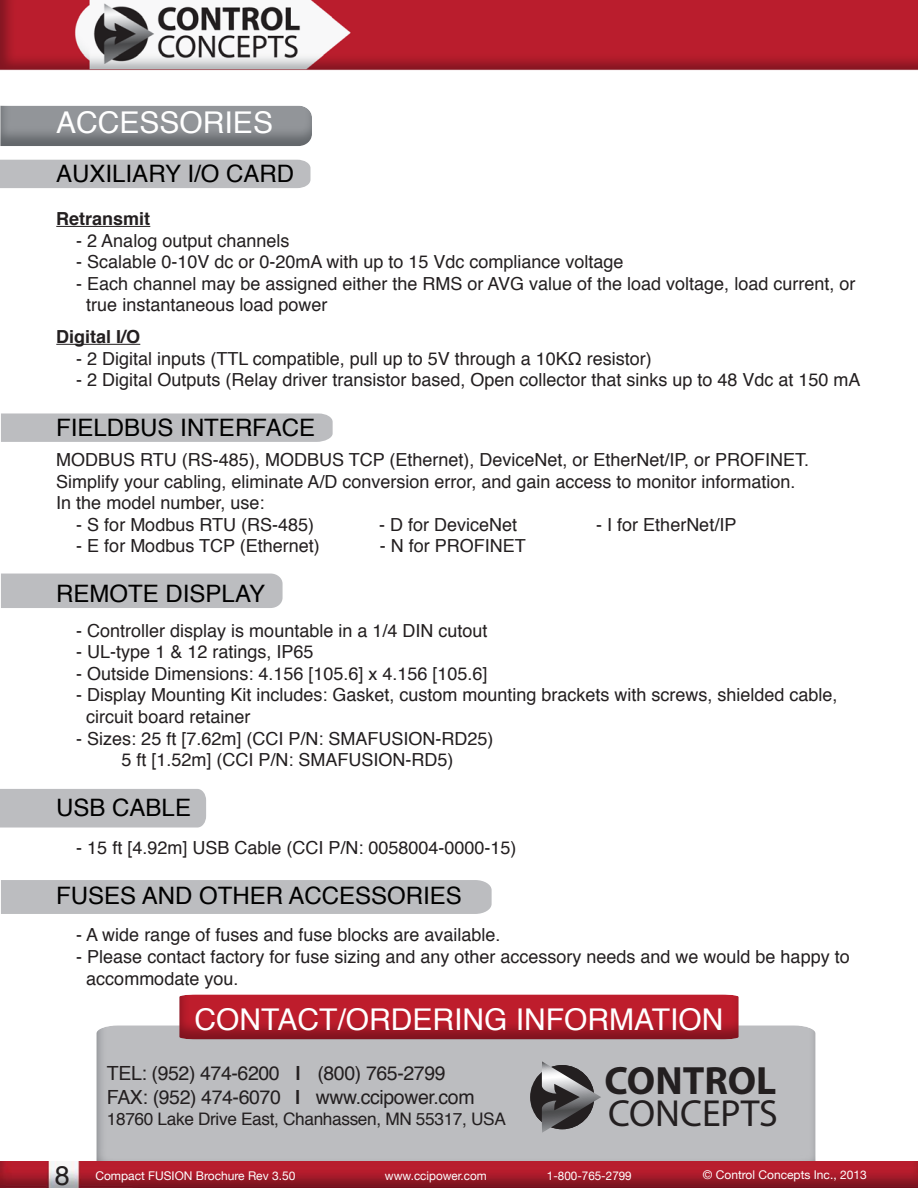
<style>
.page{position:relative;width:918px;height:1188px;background:#fff}
.page>*{position:absolute;margin:0;border:0;box-sizing:border-box;transform-origin:0 0}
.t1{font:700 39.6px "Myriad Pro";color:#231f20}
.t2{font:37.8px "Myriad Pro";color:#231f20}
.t3{font:30px "Helvetica";color:#fff}
.t4{font:27px "Helvetica";color:#231f20}
.t5{font:24px "Helvetica";color:#000}
.t6{font:19.5px/23.4px "Helvetica";letter-spacing:-.02em;color:#231f20}
.t7{font:18px/21.6px "Helvetica";color:#231f20}
.t8{font:700 18px "Helvetica";color:#231f20}
.t9{font:17.25px "Helvetica";letter-spacing:-.02em;color:#231f20}
.t10{font:12px "Helvetica Neue";color:#fff}
.s1{font-weight:700}
</style>
<div class="page">
<img style="left:0;top:0;width:918px;height:71px">
<div style="left:94px;top:1022px;width:723px;height:155px;background:#bcbdc0"></div>
<img style="left:0;top:1162px;width:918px;height:26px">
<div style="left:176px;top:992px;width:563px;height:48px;background:#929599;opacity:.75"></div>
<div style="left:530px;top:1065px;width:64px;height:64px;background:#231f20;border-radius:50%"></div>
<img style="left:536px;top:1072px;width:6px;height:51px">
<svg style="left:542px;top:1061px;width:59px;height:72px"></svg>
<div style="left:1px;top:574px;width:282px;height:34px;background:#bcbdc0"></div>
<div style="left:1px;top:880px;width:491px;height:34px;background:#bcbdc0"></div>
<div style="left:0;top:789px;width:206px;height:39px;background:#bcbdc0"></div>
<div style="left:0;top:104px;width:313px;height:42px;background:#929599;opacity:.75"></div>
<div style="left:0;top:160px;width:310px;height:28px;background:#bcbdc0"></div>
<div style="left:1px;top:413px;width:332px;height:29px;background:#bcbdc0"></div>
<hr style="left:56px;top:226px;width:94px;height:1px;background:#231f20">
<hr style="left:56px;top:344px;width:84px;height:1px;background:#231f20">
<h3 class="t3" style="left:56px;top:99px;width:218px">ACCESSORIES</h3>
<h3 class="t5" style="left:56px;top:156px;width:239px">AUXILIARY I/O CARD</h3>
<p class="t8" style="left:56px;top:204px;width:96px">Retransmit</p>
<p class="t7" style="left:76px;top:230px;width:215px">- 2 Analog output channels</p>
<p class="t7" style="left:76px;top:252px;width:549px">- Scalable 0-10V dc or 0-20mA with up to 15 Vdc compliance voltage</p>
<p class="t7" style="left:86px;top:273px;width:771px;text-indent:-10px">- Each channel may be assigned either the RMS or AVG value of the load voltage, load current, or true instantaneous load power</p>
<p class="t8" style="left:56px;top:322px;width:86px">Digital I/O</p>
<p class="t7" style="left:76px;top:348px;width:577px">- 2 Digital inputs (TTL compatible, pull up to 5V through a 10KΩ resistor)</p>
<p class="t7" style="left:76px;top:370px;width:786px">- 2 Digital Outputs (Relay driver transistor based, Open collector that sinks up to 48 Vdc at 150 mA</p>
<h3 class="t5" style="left:56px;top:409px;width:260px">FIELDBUS INTERFACE</h3>
<p class="t7" style="left:56px;top:449px;width:754px">MODBUS RTU (RS-485), MODBUS TCP (Ethernet), DeviceNet, or EtherNet/IP, or PROFINET.<br>Simplify your cabling, eliminate A/D conversion error, and gain access to monitor information.<br>In the model number, use:</p>
<p class="t7" style="left:76px;top:514px;width:239px">- S for Modbus RTU (RS-485)</p>
<p class="t7" style="left:379px;top:514px;width:140px">- D for DeviceNet</p>
<p class="t7" style="left:596px;top:514px;width:142px">- I for EtherNet/IP</p>
<p class="t7" style="left:76px;top:536px;width:245px">- E for Modbus TCP (Ethernet)</p>
<p class="t7" style="left:380px;top:536px;width:148px">- N for PROFINET</p>
<h3 class="t5" style="left:56px;top:575px;width:210px">REMOTE DISPLAY</h3>
<p class="t7" style="left:76px;top:620px;width:413px">- Controller display is mountable in a 1/4 DIN cutout</p>
<p class="t7" style="left:76px;top:642px;width:239px">- UL-type 1 &amp; 12 ratings, IP65</p>
<p class="t7" style="left:76px;top:663px;width:413px">- Outside Dimensions: 4.156 [105.6] x 4.156 [105.6]</p>
<p class="t7" style="left:86px;top:685px;width:753px;text-indent:-10px">- Display Mounting Kit includes: Gasket, custom mounting brackets with screws, shielded cable, circuit board retainer</p>
<p class="t7" style="left:76px;top:728px;width:419px;text-align:center">- Sizes: 25 ft [7.62m] (CCI P/N: SMAFUSION-RD25)<br>5 ft [1.52m] (CCI P/N: SMAFUSION-RD5)</p>
<h3 class="t5" style="left:56px;top:789px;width:136px">USB CABLE</h3>
<p class="t7" style="left:76px;top:837px;width:442px">- 15 ft [4.92m] USB Cable (CCI P/N: 0058004-0000-15)</p>
<h3 class="t5" style="left:56px;top:877px;width:407px">FUSES AND OTHER ACCESSORIES</h3>
<p class="t7" style="left:76px;top:925px;width:426px">- A wide range of fuses and fuse blocks are available.</p>
<p class="t7" style="left:86px;top:946px;width:765px;text-indent:-10px">- Please contact factory for fuse sizing and any other accessory needs and we would be happy to accommodate you.</p>
<h3 class="t3" style="left:195px;top:996px;width:530px">CONTACT/ORDERING INFORMATION</h3>
<p class="t6" style="left:107px;top:1062px;width:369px">TEL: (952) 474-6200 <span class="s1">|</span> (800) 765-2799<br>FAX: (952) 474-6070 <span class="s1">|</span> www.ccipower.com</p>
<p class="t9" style="left:107px;top:1105px;width:400px">18760 Lake Drive East, Chanhassen, MN 55317, USA</p>
<h1 class="t1" style="left:605px;top:1054px;width:173px">CONTROL</h1>
<h2 class="t2" style="left:608px;top:1090px;width:171px">CONCEPTS</h2>
<h3 class="t4" style="left:55px;top:1155px;width:17px">8</h3>
<p class="t10" style="left:95px;top:1169px;width:202px">Compact FUSION Brochure Rev 3.50</p>
<p class="t10" style="left:385px;top:1168px;width:103px">www.ccipower.com</p>
<p class="t10" style="left:547px;top:1168px;width:86px">1-800-765-2799</p>
<p class="t10" style="left:703px;top:1167px;width:165px">© Control Concepts Inc., 2013</p>
</div>
